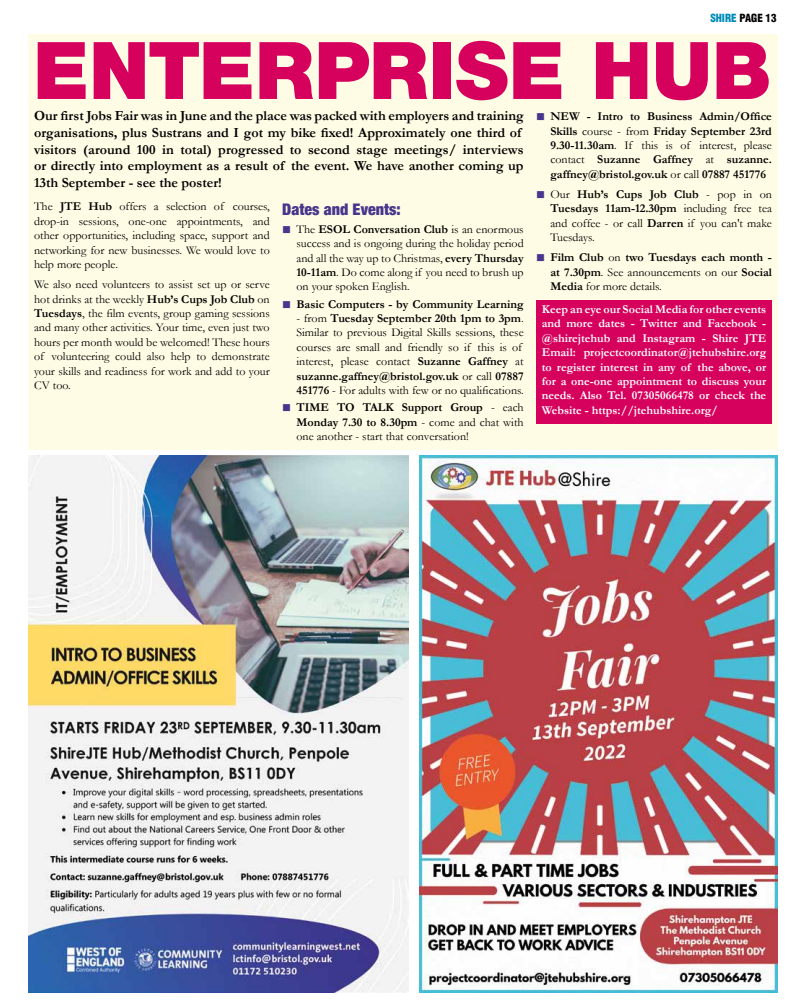
<style>
.page{position:relative;width:806px;height:1007px;background:#fff}
.page>*{position:absolute;margin:0;border:0;box-sizing:border-box;transform-origin:0 0}
.t1{font:900 79.5px "Helvetica Neue LTW1 G";color:#d6005d}
.t2{font:900 condensed 16px "Helvetica Neue LTW1 G";color:#47368c}
.t3{font:700 14px/16.8px "Garamond";color:#000}
.t4{font:12px/14.4px "Garamond";color:#000;text-align:justify}
.t5{font:700 12px/14.4px "Garamond";color:#000;text-align:justify}
.t6{font:700 12px/14.4px "Garamond";color:#fff;text-align:justify}
.t7{font:900 condensed 11px "Helvetica LT";color:#000}
.s1{color:#008ab7}
.s2{font-weight:700}
.s3{color:#47368c}
.s4{font-weight:400}
</style>
<div class="page">
<div style="left:28px;top:34px;width:749px;height:416px;background:#fffce5"></div>
<div style="left:536px;top:300px;width:235px;height:123px;background:#d6005d"></div>
<img style="left:28px;top:456px;width:380px;height:536px">
<img style="left:419px;top:456px;width:358px;height:536px">
<svg style="left:275px;top:203px;width:1px;height:236px"></svg>
<svg style="left:530px;top:111px;width:1px;height:328px"></svg>
<p class="t7" style="left:710px;top:11px;width:68px"><span class="s1">SHIRE</span> PAGE 13</p>
<h1 class="t1" style="left:33px;top:23px;width:739px">ENTERPRISE HUB</h1>
<p class="t3" style="left:34px;top:107px;width:491px">Our first Jobs Fair was in June and the place was packed with employers and training organisations, plus Sustrans and I got my bike fixed! Approximately one third of visitors (around 100 in total) progressed to second stage meetings/ interviews or directly into employment as a result of the event. We have another coming up 13th September - see the poster!</p>
<p class="t4" style="left:34px;top:199px;width:237px">The <span class="s2">JTE Hub</span> offers a selection of courses, drop-in sessions, one-one appointments, and other opportunities, including space, support and networking for new businesses. We would love to help more people.</p>
<p class="t4" style="left:34px;top:277px;width:237px">We also need volunteers to assist set up or serve hot drinks at the weekly <span class="s2">Hub’s Cups Job Club</span> on <span class="s2">Tuesdays</span>, the film events, group gaming sessions and many other activities. Your time, even just two hours per month would be welcomed! These hours of volunteering could also help to demonstrate your skills and readiness for work and add to your CV too.</p>
<h2 class="t2" style="left:282px;top:200px;width:120px">Dates and Events:</h2>
<p class="t4" style="left:296px;top:221px;width:228px;text-indent:-14px"><span class="s3">■</span> The <span class="s2">ESOL Conversation Club</span> is an enormous success and is ongoing during the holiday period and all the way up to Christmas, <span class="s2">every Thursday 10-11am</span>. Do come along if you need to brush up on your spoken English.</p>
<p class="t5" style="left:282px;top:296px;width:243px"><span class="s3">■</span> Basic Computers - by Community Learning</p>
<p class="t4" style="left:296px;top:311px;width:228px;text-align:left">- from <span class="s2">Tuesday September 20th 1pm to 3pm</span>.<br>Similar to previous Digital Skills sessions, these courses are small and friendly so if this is of interest, please contact <span class="s2">Suzanne Gaffney</span> at <span class="s2">suzanne.gaffney@bristol.gov.uk</span> or call <span class="s2">07887<br>451776</span> - For adults with few or no qualifications.</p>
<p class="t4" style="left:296px;top:400px;width:228px;text-indent:-14px"><span class="s3">■</span> <span class="s2">TIME TO TALK Support Group</span> - each <span class="s2">Monday 7.30 to 8.30pm</span> - come and chat with one another - start that conversation!</p>
<p class="t5" style="left:550px;top:109px;width:223px;text-indent:-14px"><span class="s3">■</span> NEW - Intro to Business Admin/Office Skills <span class="s4">course - from</span> Friday September 23rd 9.30-11.30am<span class="s4">. If this is of interest, please contact</span> Suzanne Gaffney <span class="s4">at</span> suzanne. gaffney@bristol.gov.uk <span class="s4">or call</span> 07887 451776</p>
<p class="t4" style="left:550px;top:186px;width:223px;text-indent:-14px"><span class="s3">■</span> Our <span class="s2">Hub’s Cups Job Club</span> - pop in on <span class="s2">Tuesdays 11am-12.30pm</span> including free tea and coffee - or call <span class="s2">Darren</span> if you can't make Tuesdays.</p>
<p class="t5" style="left:550px;top:250px;width:223px;text-indent:-14px"><span class="s3">■</span> Film Club <span class="s4">on</span> two Tuesdays each month - at 7.30pm<span class="s4">. See announcements on our</span> Social Media <span class="s4">for more details.</span></p>
<p class="t6" style="left:541px;top:302px;width:226px">Keep an eye our Social Media for other events and more dates - Twitter and Facebook - @shirejtehub and Instagram - Shire JTE Email: projectcoordinator@jtehubshire.org to register interest in any of the above, or for a one-one appointment to discuss your needs. Also Tel. 07305066478 or check the Website - https://jtehubshire.org/</p>
</div>
